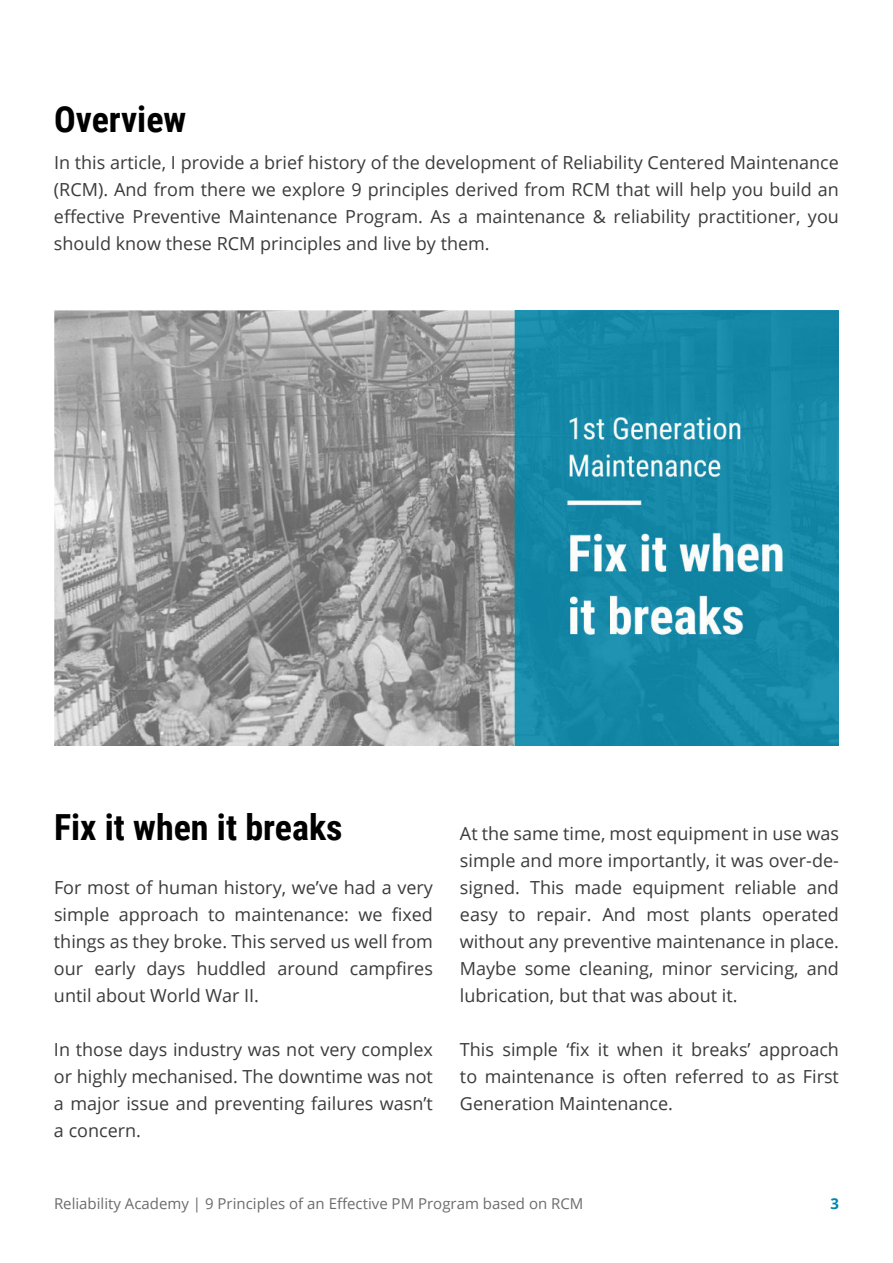
<style>
.page{position:relative;width:893px;height:1263px;background:#fff}
.page>*{position:absolute;margin:0;border:0;box-sizing:border-box;transform-origin:0 0}
.t1{font:700 36px "Roboto Condensed";color:#000}
.t2{font:18px/27px "Open Sans";color:#3b3b3b;text-align:justify}
.t3{font:15px "Open Sans";color:#6c6c6c}
.t4{font:700 15px "Open Sans";color:#0187ac}
</style>
<div class="page">
<img style="left:54px;top:311px;width:785px;height:435px">
<h1 class="t1" style="left:54px;top:104px;width:134px">Overview</h1>
<p class="t2" style="left:54px;top:148px;width:786px">In this article, I provide a brief history of the development of Reliability Centered Maintenance (RCM). And from there we explore 9 principles derived from RCM that will help you build an effective Preventive Maintenance Program. As a maintenance &amp; reliability practitioner, you should know these RCM principles and live by them.</p>
<h1 class="t1" style="left:54px;top:812px;width:290px">Fix it when it breaks</h1>
<p class="t2" style="left:54px;top:876px;width:381px">For most of human history, we’ve had a very simple approach to maintenance: we fixed things as they broke. This served us well from our early days huddled around campfires until about World War II.</p>
<p class="t2" style="left:54px;top:1036px;width:380px">In those days industry was not very complex or highly mechanised. The downtime was not a major issue and preventing failures wasn’t a concern.</p>
<p class="t2" style="left:460px;top:820px;width:380px">At the same time, most equipment in use was simple and more importantly, it was over-de&shy;signed. This made equipment reliable and easy to repair. And most plants operated without any preventive maintenance in place.<br>Maybe some cleaning, minor servicing, and lubrication, but that was about it.</p>
<p class="t2" style="left:460px;top:1036px;width:380px">This simple ‘fix it when it breaks’ approach to maintenance is often referred to as First Generation Maintenance.</p>
<p class="t3" style="left:54px;top:1193px;width:531px">Reliability Academy | 9 Principles of an Effective PM Program based on RCM</p>
<p class="t4" style="left:830px;top:1197px;width:10px">3</p>
</div>
